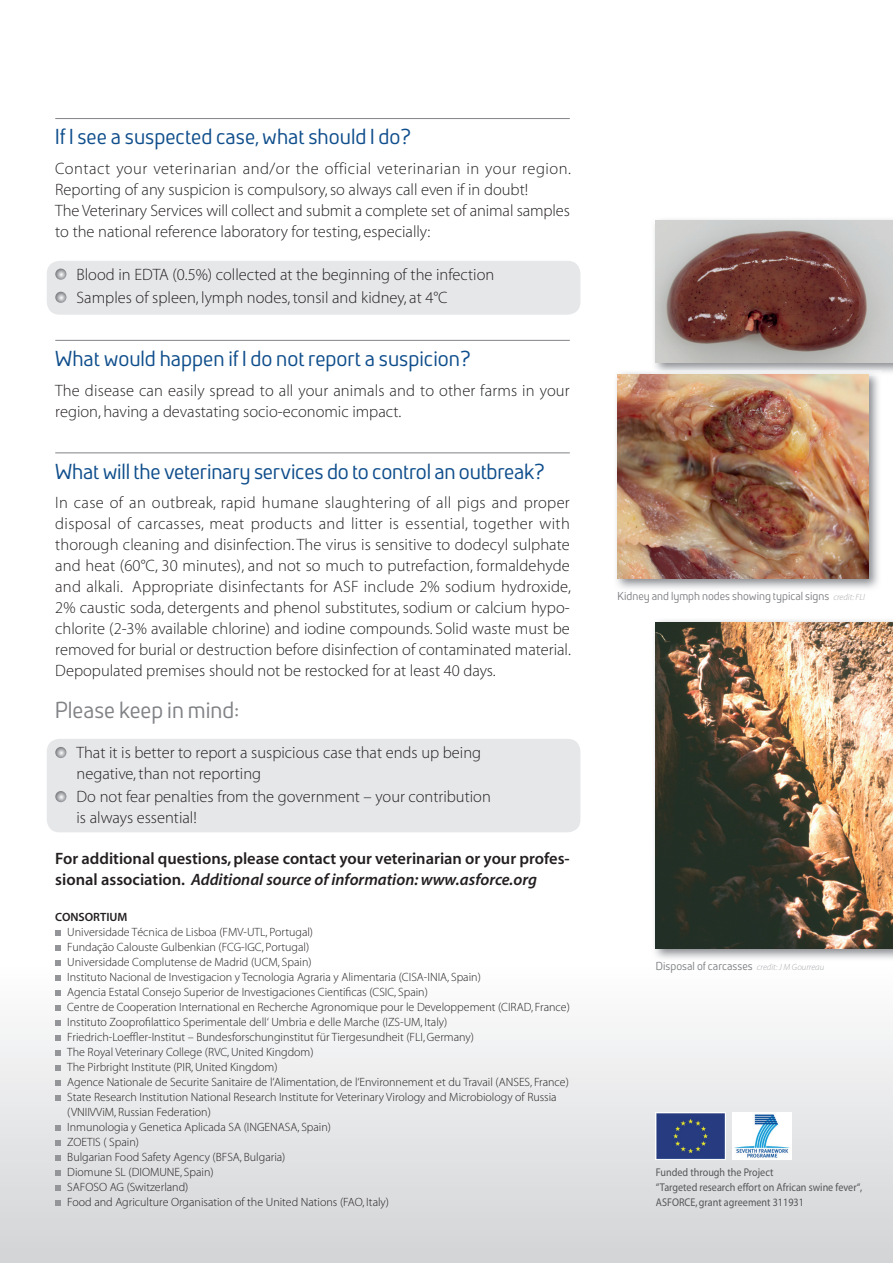
<style>
.page{position:relative;width:893px;height:1263px;background:#fff}
.page>*{position:absolute;margin:0;border:0;box-sizing:border-box;transform-origin:0 0}
.t1{font:24px "Ribera";color:#808285}
.t2{font:22.5px "Ribera";color:#0f4e8c}
.t3{font:16.5px/21px "Myriad MM 215 600";color:#231f20}
.t4{font:16.5px "Myriad MM 565 600";color:#231f20}
.t5{font:16.5px "Myriad MM It 565 600";color:#231f20}
.t6{font:12px/15px "Myriad MM 215 600";color:#231f20}
.t7{font:12px "Ribera";color:#808285}
.t8{font:12px "Myriad MM 565 600";color:#231f20}
.t9{font:11.25px/15px "Myriad MM 400 600";color:#555658;scale:.9 1}
.s1{font-family:"Myriad MM 565 600"}
.s2{font-family:"Myriad MM It 215 600";font-size:9px;color:#a8a9ad}
</style>
<div class="page">
<div style="left:0;top:965px;width:893px;height:298px;background:linear-gradient(to bottom,#fefefe,#d2d3d6)"></div>
<div style="left:47px;top:261px;width:533px;height:54px;background:#e6e7e9;border-radius:13px"></div>
<div style="left:47px;top:739px;width:533px;height:93px;background:#e6e7e9;border-radius:13px"></div>
<hr style="left:55px;top:118px;width:515px;height:1px;background:#808285">
<hr style="left:55px;top:340px;width:515px;height:1px;background:#808285">
<hr style="left:55px;top:452px;width:515px;height:1px;background:#808285">
<svg style="left:55px;top:269px;width:11px;height:11px"></svg>
<svg style="left:55px;top:292px;width:11px;height:11px"></svg>
<svg style="left:55px;top:747px;width:11px;height:11px"></svg>
<svg style="left:55px;top:791px;width:11px;height:11px"></svg>
<svg style="left:55px;top:930px;width:6px;height:5px"></svg>
<svg style="left:55px;top:945px;width:6px;height:5px"></svg>
<svg style="left:55px;top:960px;width:6px;height:5px"></svg>
<svg style="left:55px;top:975px;width:6px;height:5px"></svg>
<svg style="left:55px;top:990px;width:6px;height:5px"></svg>
<svg style="left:55px;top:1005px;width:6px;height:5px"></svg>
<svg style="left:55px;top:1020px;width:6px;height:5px"></svg>
<svg style="left:55px;top:1035px;width:6px;height:5px"></svg>
<svg style="left:55px;top:1050px;width:6px;height:5px"></svg>
<svg style="left:55px;top:1065px;width:6px;height:5px"></svg>
<svg style="left:55px;top:1080px;width:6px;height:5px"></svg>
<svg style="left:55px;top:1095px;width:6px;height:5px"></svg>
<svg style="left:55px;top:1125px;width:6px;height:5px"></svg>
<svg style="left:55px;top:1140px;width:6px;height:5px"></svg>
<svg style="left:55px;top:1155px;width:6px;height:5px"></svg>
<svg style="left:55px;top:1170px;width:6px;height:5px"></svg>
<svg style="left:55px;top:1185px;width:6px;height:5px"></svg>
<svg style="left:55px;top:1200px;width:6px;height:5px"></svg>
<img style="left:654px;top:219px;width:239px;height:154px">
<img style="left:656px;top:221px;width:237px;height:141px">
<img style="left:654px;top:620px;width:239px;height:339px">
<img style="left:656px;top:622px;width:237px;height:327px">
<img style="left:616px;top:372px;width:263px;height:217px">
<img style="left:652px;top:370px;width:229px;height:5px">
<img style="left:618px;top:374px;width:250px;height:204px">
<img style="left:733px;top:1112px;width:58px;height:47px">
<img style="left:656px;top:1112px;width:69px;height:47px">
<h2 class="t2" style="left:55px;top:125px;width:357px">If I see a suspected case, what should I do?</h2>
<p class="t3" style="left:55px;top:159px;width:517px">Contact your veterinarian and/or the official veterinarian in your region.<br>Reporting of any suspicion is compulsory, so always call even if in doubt!<br>The Veterinary Services will collect and submit a complete set of animal samples to the national reference laboratory for testing, especially:</p>
<p class="t3" style="left:77px;top:263px;width:419px;line-height:23.1px">Blood in EDTA (0.5%) collected at the beginning of the infection<br>Samples of spleen, lymph nodes, tonsil and kidney, at 4°C</p>
<h2 class="t2" style="left:55px;top:347px;width:417px">What would happen if I do not report a suspicion?</h2>
<p class="t3" style="left:55px;top:381px;width:516px">The disease can easily spread to all your animals and to other farms in your region, having a devastating socio-economic impact.</p>
<h2 class="t2" style="left:55px;top:460px;width:491px">What will the veterinary services do to control an outbreak?</h2>
<p class="t3" style="left:55px;top:493px;width:517px;text-align:justify">In case of an outbreak, rapid humane slaughtering of all pigs and proper disposal of carcasses, meat products and litter is essential, together with thorough cleaning and disinfection. The virus is sensitive to dodecyl sulphate and heat (60°C, 30 minutes), and not so much to putrefaction, formaldehyde and alkali. Appropriate disinfectants for ASF include 2% sodium hydroxide, 2% caustic soda, detergents and phenol substitutes, sodium or calcium hypo&shy;chlorite (2-3% available chlorine) and iodine compounds. Solid waste must be removed for burial or destruction before disinfection of contaminated material.<br>Depopulated premises should not be restocked for at least 40 days.</p>
<h1 class="t1" style="left:55px;top:698px;width:186px">Please keep in mind:</h1>
<p class="t3" style="left:77px;top:743px;width:406px">That it is better to report a suspicious case that ends up being negative, than not reporting</p>
<p class="t3" style="left:77px;top:787px;width:416px">Do not fear penalties from the government – your contribution is always essential!</p>
<p class="t4" style="left:55px;top:850px;width:516px">For additional questions, please contact your veterinarian or your profes-</p>
<p class="t5" style="left:55px;top:871px;width:483px"><span class="s1">sional association.</span> Additional source of information: www.asforce.org</p>
<p class="t8" style="left:55px;top:911px;width:74px">CONSORTIUM</p>
<p class="t6" style="left:67px;top:925px;width:504px">Universidade Técnica de Lisboa (FMV-UTL, Portugal)<br>Fundação Calouste Gulbenkian (FCG-IGC, Portugal)<br>Universidade Complutense de Madrid (UCM, Spain)<br>Instituto Nacional de Investigacion y Tecnologia Agraria y Alimentaria (CISA-INIA, Spain)<br>Agencia Estatal Consejo Superior de Investigaciones Cientificas (CSIC, Spain)<br>Centre de Cooperation International en Recherche Agronomique pour le Developpement (CIRAD, France)<br>Instituto Zooprofilattico Sperimentale dell‘ Umbria e delle Marche (IZS-UM, Italy)<br>Friedrich-Loeffler-Institut – Bundesforschunginstitut für Tiergesundheit (FLI, Germany)<br>The Royal Veterinary College (RVC, United Kingdom)<br>The Pirbright Institute (PIR, United Kingdom)<br>Agence Nationale de Securite Sanitaire de l‘Alimentation, de l‘Environnement et du Travail (ANSES, France)<br>State Research Institution National Research Institute for Veterinary Virology and Microbiology of Russia (VNIIVViM, Russian Federation)<br>Inmunologia y Genetica Aplicada SA (INGENASA, Spain)<br>ZOETIS ( Spain)<br>Bulgarian Food Safety Agency (BFSA, Bulgaria)<br>Diomune SL (DIOMUNE, Spain)<br>SAFOSO AG (Switzerland)<br>Food and Agriculture Organisation of the United Nations (FAO, Italy)</p>
<p class="t7" style="left:618px;top:589px;width:249px">Kidney and lymph nodes showing typical signs <span class="s2">credit: FLI</span></p>
<p class="t7" style="left:656px;top:960px;width:170px">Disposal of carcasses <span class="s2">credit: J M Gourreau</span></p>
<p class="t9" style="left:656px;top:1165px;width:231px">Funded through the Project<br>“Targeted research effort on African swine fever“,<br>ASFORCE, grant agreement 311931</p>
</div>
